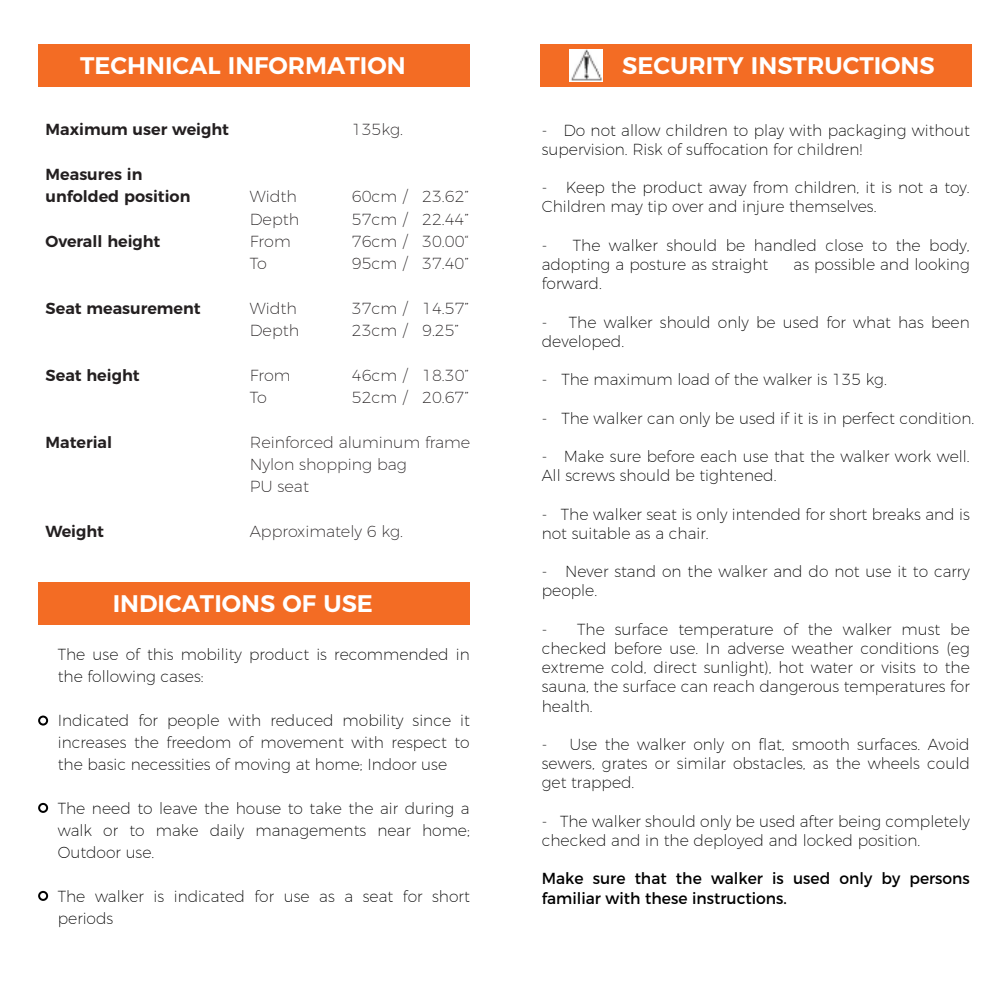
<style>
.page{position:relative;width:1008px;height:1008px;background:#fff}
.page>*{position:absolute;margin:0;border:0;box-sizing:border-box;transform-origin:0 0}
.t1{font:600 24px "Montserrat";color:#fff}
.t2{font:200 16px/19.2px "Montserrat";color:#000}
.t3{font:200 16px/22.2px "Montserrat";color:#231f20}
.t4{font:600 16px/22.2px "Montserrat";color:#231f20}
.t5{font:16px/19.2px "Montserrat";color:#000}
</style>
<div class="page">
<div style="left:38px;top:582px;width:432px;height:43px;background:#f36c24"></div>
<div style="left:38px;top:44px;width:432px;height:43px;background:#f36c24"></div>
<div style="left:540px;top:44px;width:432px;height:43px;background:#f36c24"></div>
<div style="left:38px;top:716px;width:10px;height:10px;border:2px solid #000;border-radius:50%"></div>
<div style="left:38px;top:803px;width:10px;height:10px;border:2px solid #000;border-radius:50%"></div>
<div style="left:38px;top:891px;width:10px;height:10px;border:2px solid #000;border-radius:50%"></div>
<img style="left:570px;top:50px;width:33px;height:31px">
<h1 class="t1" style="left:80px;top:46px;width:327px">TECHNICAL INFORMATION</h1>
<h1 class="t1" style="left:622px;top:46px;width:314px">SECURITY INSTRUCTIONS</h1>
<p class="t4" style="left:46px;top:117px;width:185px">Maximum user weight</p>
<p class="t3" style="left:352px;top:117px;width:53px">135kg.</p>
<p class="t4" style="left:46px;top:162px;width:146px">Measures in unfolded position</p>
<p class="t3" style="left:250px;top:184px;width:49px">Width</p>
<p class="t3" style="left:352px;top:184px;width:119px">60cm / 23.62”</p>
<p class="t3" style="left:250px;top:206px;width:51px">Depth</p>
<p class="t3" style="left:352px;top:206px;width:119px">57cm / 22.44”</p>
<p class="t4" style="left:46px;top:229px;width:116px">Overall height</p>
<p class="t3" style="left:250px;top:229px;width:42px">From</p>
<p class="t3" style="left:352px;top:229px;width:119px">76cm / 30.00“</p>
<p class="t3" style="left:250px;top:251px;width:19px">To</p>
<p class="t3" style="left:352px;top:251px;width:119px">95cm / 37.40”</p>
<p class="t4" style="left:46px;top:296px;width:157px">Seat measurement</p>
<p class="t3" style="left:250px;top:296px;width:49px">Width</p>
<p class="t3" style="left:352px;top:296px;width:119px">37cm / 14.57”</p>
<p class="t3" style="left:250px;top:318px;width:51px">Depth</p>
<p class="t3" style="left:352px;top:318px;width:109px">23cm / 9.25”</p>
<p class="t4" style="left:46px;top:363px;width:96px">Seat height</p>
<p class="t3" style="left:250px;top:362px;width:42px">From</p>
<p class="t3" style="left:352px;top:362px;width:119px">46cm / 18.30”</p>
<p class="t3" style="left:250px;top:385px;width:19px">To</p>
<p class="t3" style="left:352px;top:385px;width:119px">52cm / 20.67”</p>
<p class="t4" style="left:46px;top:429px;width:68px">Material</p>
<p class="t3" style="left:250px;top:429px;width:222px">Reinforced aluminum frame<br>Nylon shopping bag<br>PU seat</p>
<p class="t4" style="left:46px;top:519px;width:60px">Weight</p>
<p class="t3" style="left:250px;top:518px;width:155px">Approximately 6 kg.</p>
<h1 class="t1" style="left:113px;top:584px;width:262px">INDICATIONS OF USE</h1>
<p class="t2" style="left:58px;top:642px;width:414px;line-height:22px">The use of this mobility product is recommended in the following cases:</p>
<p class="t2" style="left:58px;top:708px;width:414px;line-height:22px;text-align:justify">Indicated for people with reduced mobility since it increases the freedom of movement with respect to the basic necessities of moving at home; Indoor use</p>
<p class="t2" style="left:58px;top:796px;width:414px;line-height:22px;text-align:justify">The need to leave the house to take the air during a walk or to make daily managements near home; Outdoor use.</p>
<p class="t2" style="left:58px;top:884px;width:414px;line-height:22px">The walker is indicated for use as a seat for short periods</p>
<p class="t2" style="left:542px;top:119px;width:430px">- Do not allow children to play with packaging without supervision. Risk of suffocation for children!</p>
<p class="t2" style="left:542px;top:177px;width:429px">- Keep the product away from children, it is not a toy.<br>Children may tip over and injure themselves.</p>
<p class="t2" style="left:542px;top:234px;width:429px">- The walker should be handled close to the body, adopting a posture as straight</p>
<p class="t2" style="left:794px;top:253px;width:178px">as possible and looking</p>
<p class="t2" style="left:542px;top:273px;width:62px">forward.</p>
<p class="t2" style="left:542px;top:311px;width:430px">- The walker should only be used for what has been developed.</p>
<p class="t2" style="left:542px;top:369px;width:347px">- The maximum load of the walker is 135 kg.</p>
<p class="t2" style="left:542px;top:407px;width:434px">- The walker can only be used if it is in perfect condition.</p>
<p class="t2" style="left:542px;top:445px;width:429px">- Make sure before each use that the walker work well.<br>All screws should be tightened.</p>
<p class="t2" style="left:542px;top:503px;width:430px">- The walker seat is only intended for short breaks and is not suitable as a chair.</p>
<p class="t2" style="left:542px;top:561px;width:429px">- Never stand on the walker and do not use it to carry people.</p>
<p class="t2" style="left:542px;top:618px;width:430px;text-align:justify">- The surface temperature of the walker must be checked before use. In adverse weather conditions (eg extreme cold, direct sunlight), hot water or visits to the sauna, the surface can reach dangerous temperatures for health.</p>
<p class="t2" style="left:542px;top:733px;width:430px;text-align:justify">- Use the walker only on flat, smooth surfaces. Avoid sewers, grates or similar obstacles, as the wheels could get trapped.</p>
<p class="t2" style="left:542px;top:810px;width:430px">- The walker should only be used after being completely checked and in the deployed and locked position.</p>
<p class="t5" style="left:542px;top:868px;width:430px">Make sure that the walker is used only by persons familiar with these instructions.</p>
</div>
